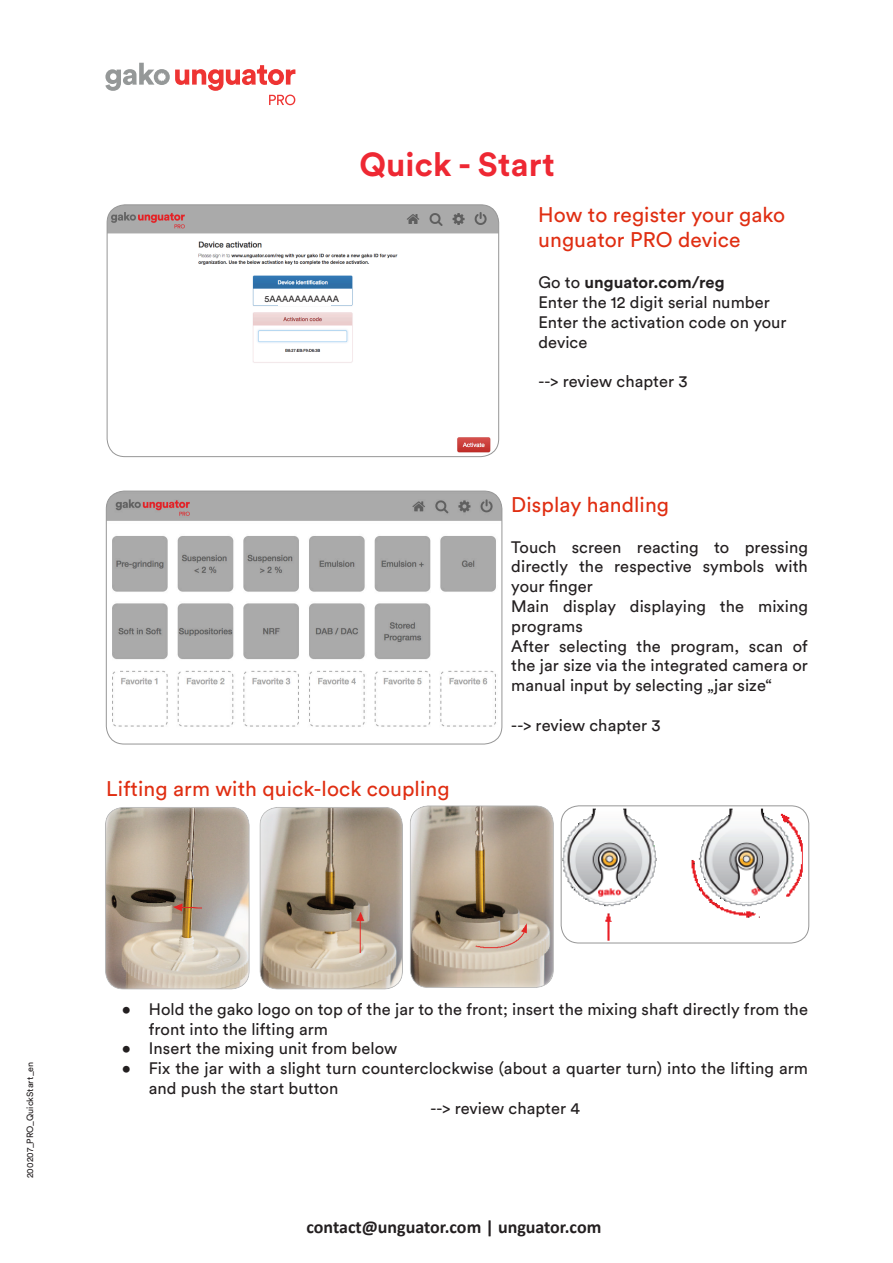
<style>
.page{position:relative;width:893px;height:1263px;background:#fff}
.page>*{position:absolute;margin:0;border:0;box-sizing:border-box;transform-origin:0 0}
.Headline{font:700 33px "Circular Pro";letter-spacing:.005em;color:#ee2833}
.Subheadline{font:21px/25.2px "Circular Pro";letter-spacing:.005em;color:#e02e12}
.t1{font:700 18px "Calibri";color:#231f20}
.Fließtext{font:16.5px/19.8px "Circular Pro";letter-spacing:.005em;color:#231f20}
.Fließtext_-_Bullets{font:16.5px "Circular Pro";letter-spacing:.005em;color:#231f20}
.Fließtext-2{font:700 16.5px "Circular Pro";letter-spacing:.005em;color:#231f20}
.Fließtext-3{font:9px "Circular Pro";letter-spacing:.005em;color:#231f20}
.s1{font-weight:400}
</style>
<div class="page">
<svg style="left:105px;top:63px;width:190px;height:42px"></svg>
<img style="left:107px;top:205px;width:392px;height:252px">
<div style="left:107px;top:204px;width:392px;height:253px;border:1px solid #969696;border-radius:18px"></div>
<img style="left:561px;top:806px;width:242px;height:137px">
<div style="left:561px;top:805px;width:248px;height:138px;border:1px solid #969696;border-radius:18px"></div>
<div style="left:104px;top:805px;width:147px;height:185px;background:#fff;opacity:.75"></div>
<div style="left:259px;top:807px;width:144px;height:183px;background:#fff;opacity:.75"></div>
<div style="left:410px;top:805px;width:144px;height:183px;background:#fff;opacity:.75"></div>
<img style="left:106px;top:491px;width:396px;height:253px">
<div style="left:106px;top:491px;width:396px;height:253px;border:1px solid #969696;border-radius:18px"></div>
<div style="left:278px;top:292px;width:52px;height:13px;background:#fff"></div>
<p class="Fließtext-3" style="left:265px;top:293px;width:76px">5AAAAAAAAAAA</p>
<p class="Headline" style="left:359px;top:141px;width:197px">Quick - Start</p>
<p class="Subheadline" style="left:538px;top:201px;width:248px">How to register your gako unguator PRO device</p>
<p class="Fließtext-2" style="left:538px;top:271px;width:188px"><span class="s1">Go to</span> unguator.com/reg</p>
<p class="Fließtext" style="left:538px;top:292px;width:233px">Enter the 12 digit serial number</p>
<p class="Fließtext" style="left:538px;top:311px;width:250px">Enter the activation code on your device</p>
<p class="Fließtext_-_Bullets" style="left:538px;top:370px;width:151px">--&gt; review chapter 3</p>
<p class="Subheadline" style="left:511px;top:491px;width:159px">Display handling</p>
<p class="Fließtext" style="left:511px;top:536px;width:298px;text-align:justify">Touch screen reacting to pressing directly the respective symbols with your finger</p>
<p class="Fließtext" style="left:511px;top:595px;width:298px">Main display displaying the mixing programs</p>
<p class="Fließtext" style="left:511px;top:635px;width:298px;text-align:justify">After selecting the program, scan of the jar size via the integrated camera or manual input by selecting „jar size“</p>
<p class="Fließtext_-_Bullets" style="left:511px;top:714px;width:151px">--&gt; review chapter 3</p>
<p class="Subheadline" style="left:106px;top:775px;width:345px">Lifting arm with quick-lock coupling</p>
<p class="Fließtext-3" style="left:24px;top:1178px;width:118px;rotate:-90deg">200207_PRO_QuickStart_en</p>
<p class="Fließtext" style="left:149px;top:998px;width:661px;text-indent:-27px">• Hold the gako logo on top of the jar to the front; insert the mixing shaft directly from the front into the lifting arm</p>
<p class="Fließtext" style="left:122px;top:1038px;width:277px">• Insert the mixing unit from below</p>
<p class="Fließtext" style="left:149px;top:1058px;width:661px;text-indent:-27px">• Fix the jar with a slight turn counterclockwise (about a quarter turn) into the lifting arm and push the start button</p>
<p class="Fließtext_-_Bullets" style="left:430px;top:1097px;width:151px">--&gt; review chapter 4</p>
<p class="t1" style="left:306px;top:1216px;width:296px">contact@unguator.com | unguator.com</p>
</div>
